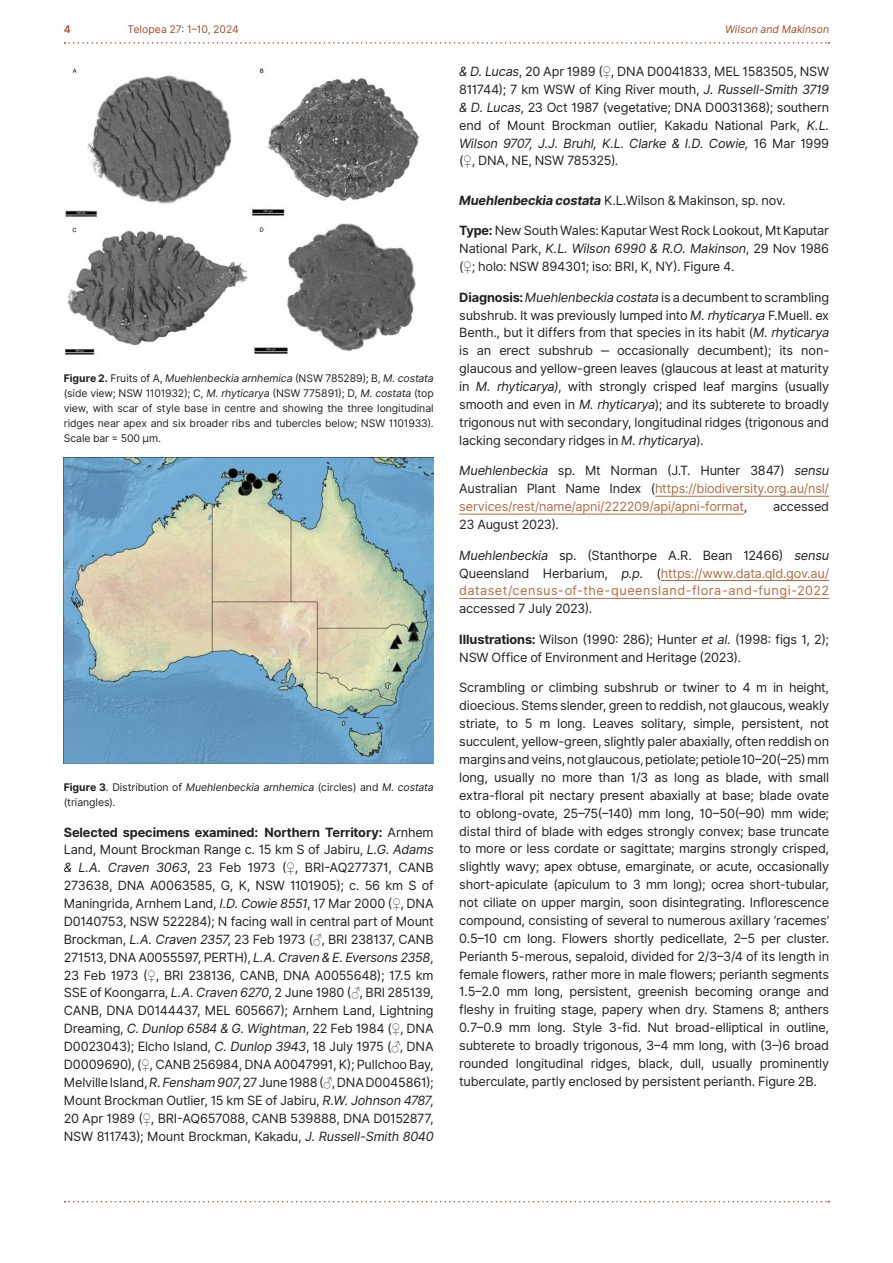
<style>
.page{position:relative;width:893px;height:1263px;background:#fff}
.page>*{position:absolute;margin:0;border:0;box-sizing:border-box;transform-origin:0 0}
.Body{font:12.75px/17.9px "Inter";letter-spacing:-.015em;color:#231f20;text-align:justify}
.Body-2{font:12.75px/17.9px "Inter";letter-spacing:-.015em;color:#b56a40;text-align:justify}
.Image_Caption{font:10.5px/15px "Inter";letter-spacing:-.005em;color:#231f20;text-align:justify}
.t1{font:10.5px "Inter";letter-spacing:-.005em;color:#a74c24}
.t2{font:italic 10.5px "Inter";color:#a74c24}
.t3{font:600 10.5px "Inter";color:#a74c24}
.s1{font-weight:700}
.s2{font-style:italic}
.s3{font-family:"Times New Roman"}
.s4{font-weight:700;font-style:italic}
.s5{font-style:italic;color:#231f20}
.s6{color:#231f20}
</style>
<div class="page">
<svg style="left:65px;top:42px;width:764px;height:2px"></svg>
<svg style="left:65px;top:1201px;width:764px;height:1px"></svg>
<img style="left:65px;top:68px;width:354px;height:287px">
<img style="left:64px;top:457px;width:370px;height:306px">
<hr style="left:655px;top:496px;width:174px;height:1px;background:#b56a40">
<hr style="left:459px;top:514px;width:285px;height:1px;background:#b56a40">
<hr style="left:661px;top:580px;width:168px;height:1px;background:#b56a40">
<hr style="left:459px;top:598px;width:370px;height:1px;background:#b56a40">
<p class="t3" style="left:64px;top:22px;width:8px">4</p>
<p class="t1" style="left:128px;top:22px;width:113px">Telopea 27: 1–10, 2024</p>
<p class="t2" style="left:725px;top:22px;width:106px">Wilson and Makinson</p>
<p class="Image_Caption" style="left:64px;top:371px;width:371px"><span class="s1">Figure 2.</span> Fruits of A, <span class="s2">Muehlenbeckia arnhemica</span> (NSW 785289); B, <span class="s2">M. costata </span>(side view; NSW 1101932); C, <span class="s2">M. rhyticarya</span> (NSW 775891); D, <span class="s2">M. costata</span> (top view, with scar of style base in centre and showing the three longitudinal ridges near apex and six broader ribs and tubercles below; NSW 1101933).<br>Scale bar = 500 μm.</p>
<p class="Image_Caption" style="left:64px;top:780px;width:371px"><span class="s1">Figure 3</span>. Distribution of <span class="s2">Muehlenbeckia arnhemica</span> (circles) and <span class="s2">M. costata </span>(triangles)<span class="s2">.</span></p>
<p class="Body" style="left:64px;top:823px;width:371px"><span class="s1">Selected specimens examined: Northern Territory:</span> Arnhem Land, Mount Brockman Range c. 15 km S of Jabiru, <span class="s2">L.G. Adams &amp; L.A. Craven 3063</span>, 23 Feb 1973 (<span class="s3">♀</span>, BRI-AQ277371, CANB 273638, DNA A0063585, G, K, NSW 1101905); c. 56 km S of Maningrida, Arnhem Land, <span class="s2">I.D. Cowie 8551</span>, 17 Mar 2000 (<span class="s3">♀</span>, DNA D0140753, NSW 522284); N facing wall in central part of Mount Brockman, <span class="s2">L.A. Craven 2357</span>, 23 Feb 1973 (<span class="s3">♂</span>, BRI 238137, CANB 271513, DNA A0055597, PERTH), <span class="s2">L.A. Craven &amp; E. Eversons 2358</span>, 23 Feb 1973 (<span class="s3">♀</span>, BRI 238136, CANB, DNA A0055648); 17.5 km SSE of Koongarra, <span class="s2">L.A. Craven 6270</span>, 2 June 1980 (<span class="s3">♂</span>, BRI 285139, CANB, DNA D0144437, MEL 605667); Arnhem Land, Lightning Dreaming, <span class="s2">C. Dunlop 6584 &amp; G. Wightman</span>, 22 Feb 1984 (<span class="s3">♀</span>, DNA D0023043); Elcho Island, <span class="s2">C. Dunlop 3943</span>, 18 July 1975 (<span class="s3">♂</span>, DNA D0009690), (<span class="s3">♀</span>, CANB 256984, DNA A0047991, K); Pullchoo Bay, Melville Island, <span class="s2">R. Fensham 907</span>, 27 June 1988 (<span class="s3">♂</span>, DNA D0045861); Mount Brockman Outlier, 15 km SE of Jabiru, <span class="s2">R.W. Johnson 4787</span>, 20 Apr 1989 (<span class="s3">♀</span>, BRI-AQ657088, CANB 539888, DNA D0152877, NSW 811743); Mount Brockman, Kakadu, <span class="s2">J. Russell-Smith 8040</span></p>
<p class="Body" style="left:459px;top:63px;width:371px"><span class="s2">&amp; D. Lucas</span>, 20 Apr 1989 (<span class="s3">♀</span>, DNA D0041833, MEL 1583505, NSW 811744); 7 km WSW of King River mouth, <span class="s2">J. Russell-Smith 3719 &amp; D. Lucas</span>, 23 Oct 1987 (vegetative; DNA D0031368); southern end of Mount Brockman outlier, Kakadu National Park, <span class="s2">K.L.<br>Wilson 9707, J.J. Bruhl, K.L. Clarke &amp; I.D. Cowie,</span> 16 Mar 1999 (<span class="s3">♀</span>, DNA, NE, NSW 785325).</p>
<p class="Body" style="left:459px;top:191px;width:328px"><span class="s4">Muehlenbeckia costata</span> K.L.Wilson &amp; Makinson, sp. nov.</p>
<p class="Body" style="left:459px;top:222px;width:371px"><span class="s1">Type:</span> New South Wales: Kaputar West Rock Lookout, Mt Kaputar National Park, <span class="s2">K.L. Wilson 6990 &amp; R.O. Makinson</span>, 29 Nov 1986 (<span class="s3">♀</span>; holo: NSW 894301; iso: BRI, K, NY). Figure 4.</p>
<p class="Body" style="left:459px;top:288px;width:371px"><span class="s1">Diagnosis:</span> <span class="s2">Muehlenbeckia costata</span> is a decumbent to scrambling subshrub. It was previously lumped into <span class="s2">M. rhyticarya</span> F.Muell. ex Benth., but it differs from that species in its habit (<span class="s2">M. rhyticarya </span>is an erect subshrub ‒ occasionally decumbent); its non&shy;glaucous and yellow-green leaves (glaucous at least at maturity in <span class="s2">M. rhyticarya)</span>, with strongly crisped leaf margins (usually smooth and even in <span class="s2">M. rhyticarya</span>); and its subterete to broadly trigonous nut with secondary, longitudinal ridges (trigonous and lacking secondary ridges in <span class="s2">M. rhyticarya</span>).</p>
<p class="Body-2" style="left:459px;top:462px;width:371px"><span class="s5">Muehlenbeckia</span> <span class="s6">sp. Mt Norman (J.T. Hunter 3847)</span> <span class="s5">sensu </span><span class="s6">Australian Plant Name Index (</span>https://biodiversity.org.au/nsl/ services/rest/name/apni/222209/api/apni-format<span class="s6">,</span></p>
<p class="Body" style="left:773px;top:498px;width:58px">accessed</p>
<p class="Body" style="left:459px;top:516px;width:101px">23 August 2023).</p>
<p class="Body-2" style="left:459px;top:546px;width:371px"><span class="s5">Muehlenbeckia</span> <span class="s6">sp. (Stanthorpe A.R. Bean 12466)</span> <span class="s5">sensu </span><span class="s6">Queensland Herbarium,</span> <span class="s5">p.p</span><span class="s6">. (</span>https://www.data.qld.gov.au/ dataset/census-of-the-queensland-flora-and-fungi-2022 <span class="s6">accessed 7 July 2023).</span></p>
<p class="Body" style="left:459px;top:630px;width:371px"><span class="s1">Illustrations:</span> Wilson (1990: 286); Hunter <span class="s2">et al.</span> (1998: figs 1, 2);<br>NSW Office of Environment and Heritage (2023).</p>
<p class="Body" style="left:459px;top:679px;width:371px">Scrambling or climbing subshrub or twiner to 4 m in height, dioecious. Stems slender, green to reddish, not glaucous, weakly striate, to 5 m long. Leaves solitary, simple, persistent, not succulent, yellow-green, slightly paler abaxially, often reddish on margins and veins, not glaucous, petiolate; petiole 10–20(–25) mm long, usually no more than 1/3 as long as blade, with small extra-floral pit nectary present abaxially at base; blade ovate to oblong-ovate, 25–75(–140) mm long, 10–50(–90) mm wide; distal third of blade with edges strongly convex; base truncate to more or less cordate or sagittate; margins strongly crisped, slightly wavy; apex obtuse, emarginate, or acute, occasionally short-apiculate (apiculum to 3 mm long); ocrea short-tubular, not ciliate on upper margin, soon disintegrating. Inflorescence compound, consisting of several to numerous axillary ‘racemes’ 0.5–10 cm long. Flowers shortly pedicellate, 2–5 per cluster.<br>Perianth 5-merous, sepaloid, divided for 2/3–3/4 of its length in female flowers, rather more in male flowers; perianth segments 1.5–2.0 mm long, persistent, greenish becoming orange and fleshy in fruiting stage, papery when dry. Stamens 8; anthers 0.7–0.9 mm long. Style 3-fid. Nut broad-elliptical in outline, subterete to broadly trigonous, 3–4 mm long, with (3–)6 broad rounded longitudinal ridges, black, dull, usually prominently tuberculate, partly enclosed by persistent perianth. Figure 2B.</p>
</div>
